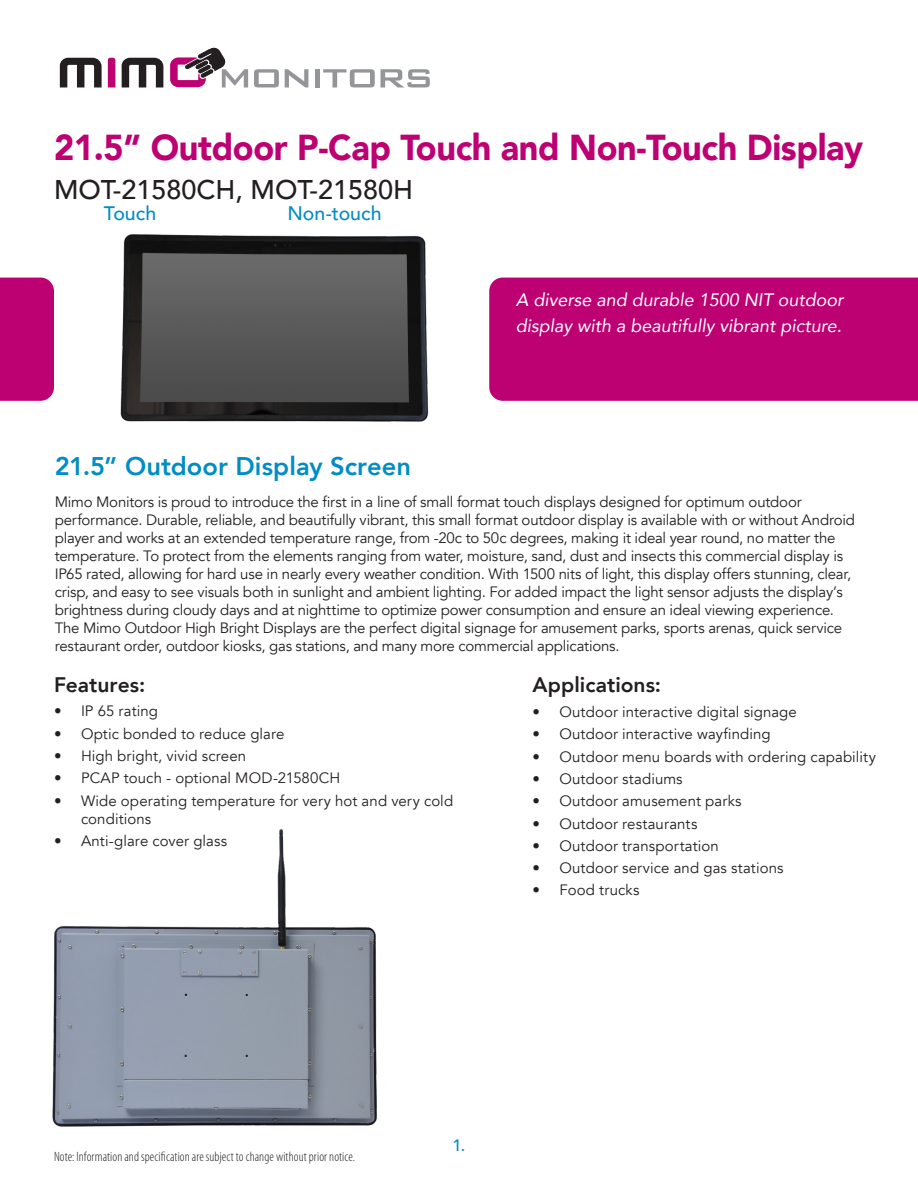
<style>
.page{position:relative;width:918px;height:1188px;background:#fff}
.page>*{position:absolute;margin:0;border:0;box-sizing:border-box;transform-origin:0 0}
.t1{font:900 36px "Avenir";letter-spacing:-.01em;color:#bd0172;scale:.95 1}
.Black_Header{font:500 27px "Avenir";color:#231f20}
.Body_Copy{font:800 25.5px "Avenir";color:#008dc3}
.SubHead_blk{font:800 21px "Avenir";letter-spacing:.005em;color:#231f20}
.Blue_Header{font:500 19.5px "Avenir";color:#008dc3}
.t2{font:italic 18px/25.5px "Avenir";color:#fff}
.Blue_Header-2{font:500 16.5px "Avenir";color:#008dc3}
.Body_Copy-2{font:15px/18px "Avenir";letter-spacing:-.01em;color:#231f20}
.Body_Copy-3{font:15px "Avenir";letter-spacing:.01em;color:#231f20}
.Table_Copy{font:300 condensed 13.5px "Myriad Pro";letter-spacing:.005em;color:#231f20}
</style>
<div class="page">
<div style="left:489px;top:278px;width:429px;height:123px;background:#bd0172"></div>
<div style="left:0;top:278px;width:54px;height:123px;background:#bd0172"></div>
<svg style="left:254px;top:69px;width:25px;height:18px"></svg>
<svg style="left:285px;top:69px;width:23px;height:18px"></svg>
<hr style="left:315px;top:69px;width:4px;height:18px;background:#939598">
<svg style="left:323px;top:69px;width:52px;height:18px"></svg>
<svg style="left:381px;top:69px;width:49px;height:18px"></svg>
<svg style="left:60px;top:58px;width:42px;height:29px"></svg>
<svg style="left:122px;top:58px;width:41px;height:29px"></svg>
<svg style="left:108px;top:58px;width:7px;height:29px"></svg>
<svg style="left:170px;top:47px;width:78px;height:40px"></svg>
<img style="left:120px;top:234px;width:309px;height:188px">
<img style="left:52px;top:829px;width:325px;height:298px">
<p class="t1" style="left:54px;top:116px;width:853px">21.5” Outdoor P-Cap Touch and Non-Touch Display</p>
<p class="Black_Header" style="left:54px;top:166px;width:361px">MOT-21580CH, MOT-21580H</p>
<p class="Blue_Header" style="left:104px;top:196px;width:54px">Touch</p>
<p class="Blue_Header" style="left:287px;top:196px;width:96px">Non-touch</p>
<p class="t2" style="left:516px;top:287px;width:329px">A diverse and durable 1500 NIT outdoor display with a beautifully vibrant picture.</p>
<p class="Body_Copy" style="left:55px;top:447px;width:358px">21.5” Outdoor Display Screen</p>
<p class="Body_Copy-2" style="left:55px;top:493px;width:802px">Mimo Monitors is proud to introduce the first in a line of small format touch displays designed for optimum outdoor performance. Durable, reliable, and beautifully vibrant, this small format outdoor display is available with or without Android player and works at an extended temperature range, from -20c to 50c degrees, making it ideal year round, no matter the temperature. To protect from the elements ranging from water, moisture, sand, dust and insects this commercial display is IP65 rated, allowing for hard use in nearly every weather condition. With 1500 nits of light, this display offers stunning, clear, crisp, and easy to see visuals both in sunlight and ambient lighting. For added impact the light sensor adjusts the display’s brightness during cloudy days and at nighttime to optimize power consumption and ensure an ideal viewing experience.<br>The Mimo Outdoor High Bright Displays are the perfect digital signage for amusement parks, sports arenas, quick service restaurant order, outdoor kiosks, gas stations, and many more commercial applications.</p>
<p class="SubHead_blk" style="left:54px;top:668px;width:93px">Features:</p>
<p class="Body_Copy-2" style="left:54px;top:702px;width:106px">• IP 65 rating</p>
<p class="Body_Copy-2" style="left:54px;top:725px;width:232px">• Optic bonded to reduce glare</p>
<p class="Body_Copy-2" style="left:54px;top:747px;width:194px">• High bright, vivid screen</p>
<p class="Body_Copy-2" style="left:54px;top:769px;width:288px">• PCAP touch - optional MOD-21580CH</p>
<p class="Body_Copy-2" style="left:81px;top:792px;width:374px;text-indent:-27px">• Wide operating temperature for very hot and very cold conditions</p>
<p class="Body_Copy-2" style="left:54px;top:832px;width:175px">• Anti-glare cover glass</p>
<p class="SubHead_blk" style="left:532px;top:669px;width:130px">Applications:</p>
<p class="Body_Copy-2" style="left:532px;top:703px;width:266px">• Outdoor interactive digital signage</p>
<p class="Body_Copy-2" style="left:532px;top:725px;width:240px">• Outdoor interactive wayfinding</p>
<p class="Body_Copy-2" style="left:532px;top:748px;width:345px">• Outdoor menu boards with ordering capability</p>
<p class="Body_Copy-3" style="left:532px;top:770px;width:152px">• Outdoor stadiums</p>
<p class="Body_Copy-3" style="left:532px;top:792px;width:211px">• Outdoor amusement parks</p>
<p class="Body_Copy-3" style="left:532px;top:814px;width:166px">• Outdoor restaurants</p>
<p class="Body_Copy-3" style="left:532px;top:837px;width:188px">• Outdoor transportation</p>
<p class="Body_Copy-2" style="left:532px;top:859px;width:253px">• Outdoor service and gas stations</p>
<p class="Body_Copy-3" style="left:532px;top:881px;width:108px">• Food trucks</p>
<p class="Table_Copy" style="left:54px;top:1148px;width:303px">Note: Information and specification are subject to change without prior notice.</p>
<p class="Blue_Header-2" style="left:452px;top:1130px;width:15px">1.</p>
</div>
